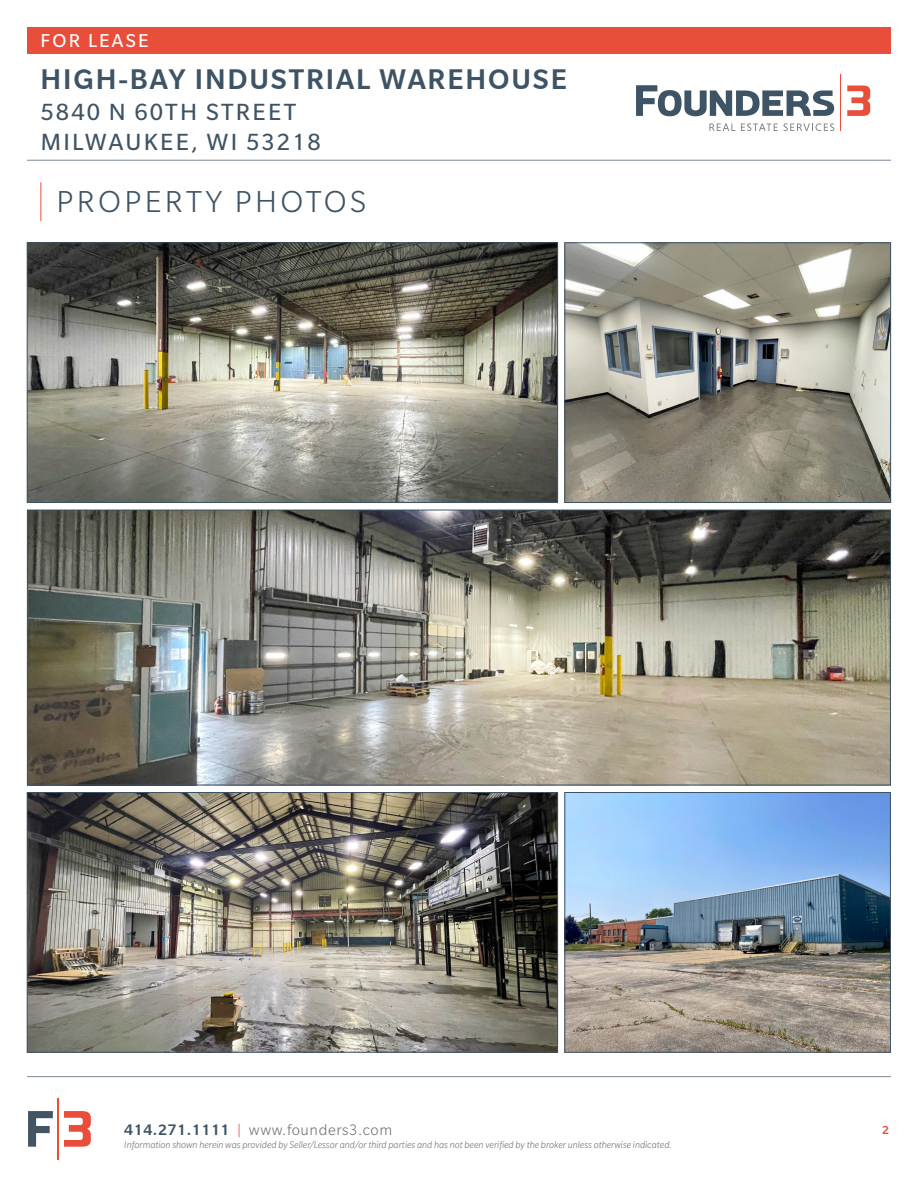
<style>
.page{position:relative;width:918px;height:1188px;background:#fff}
.page>*{position:absolute;margin:0;border:0;box-sizing:border-box;transform-origin:0 0}
.t1{font:300 33px "Slate Pro";letter-spacing:.1em;color:#3e5364}
.t2{font:500 30.75px "Slate Pro";letter-spacing:.06em;color:#3e5364}
.t3{font:25.5px/30.6px "Slate Pro";letter-spacing:.09em;color:#3e5364}
.t4{font:20.25px "Slate Pro";letter-spacing:.11em;color:#fff}
.t5{font:300 16.5px "Slate Pro";letter-spacing:.035em;color:#757679}
.t6{font:500 12.75px "Slate Pro";color:#e94e3a}
.t7{font:italic 300 10.5px "Slate Pro";color:#757679}
.s1{font-weight:500;color:#3e5364}
.s2{color:#e94e3a}
</style>
<div class="page">
<div style="left:27px;top:27px;width:864px;height:27px;background:#e94e3a"></div>
<hr style="left:840px;top:74px;width:1px;height:57px;background:#e94e3a">
<svg style="left:636px;top:85px;width:198px;height:31px"></svg>
<svg style="left:847px;top:86px;width:23px;height:30px"></svg>
<svg style="left:709px;top:124px;width:26px;height:7px"></svg>
<svg style="left:741px;top:123px;width:37px;height:8px"></svg>
<svg style="left:784px;top:123px;width:50px;height:8px"></svg>
<hr style="left:27px;top:160px;width:864px;height:1px;background:#7d8995">
<hr style="left:27px;top:1076px;width:864px;height:1px;background:#7d8995">
<hr style="left:58px;top:1098px;width:1px;height:62px;background:#e94e3a">
<svg style="left:28px;top:1111px;width:25px;height:36px"></svg>
<svg style="left:64px;top:1111px;width:27px;height:36px"></svg>
<hr style="left:40px;top:182px;width:1px;height:39px;background:#e94e3a">
<img style="left:29px;top:244px;width:527px;height:257px">
<div style="left:27px;top:242px;width:531px;height:261px;border:1px solid #3e5364"></div>
<img style="left:566px;top:244px;width:323px;height:257px">
<div style="left:564px;top:242px;width:327px;height:261px;border:1px solid #3e5364"></div>
<img style="left:29px;top:794px;width:527px;height:257px">
<div style="left:27px;top:792px;width:531px;height:261px;border:1px solid #3e5364"></div>
<img style="left:566px;top:794px;width:323px;height:257px">
<div style="left:564px;top:792px;width:327px;height:261px;border:1px solid #3e5364"></div>
<img style="left:29px;top:512px;width:860px;height:271px">
<h3 class="t4" style="left:41px;top:30px;width:110px">FOR LEASE</h3>
<h2 class="t2" style="left:41px;top:61px;width:528px">HIGH-BAY INDUSTRIAL WAREHOUSE</h2>
<h3 class="t3" style="left:41px;top:96px;width:282px">5840 N 60TH STREET<br>MILWAUKEE, WI 53218</h3>
<p class="t1" style="left:56px;top:185px;width:311px">PROPERTY PHOTOS</p>
<h3 class="t5" style="left:124px;top:1122px;width:270px"><span class="s1">414.271.1111</span> <span class="s2">|</span> www.founders3.com</h3>
<p class="t7" style="left:124px;top:1139px;width:549px">Information shown herein was provided by Seller/Lessor and/or third parties and has not been verified by the broker unless otherwise indicated.</p>
<p class="t6" style="left:882px;top:1122px;width:8px">2</p>
</div>
